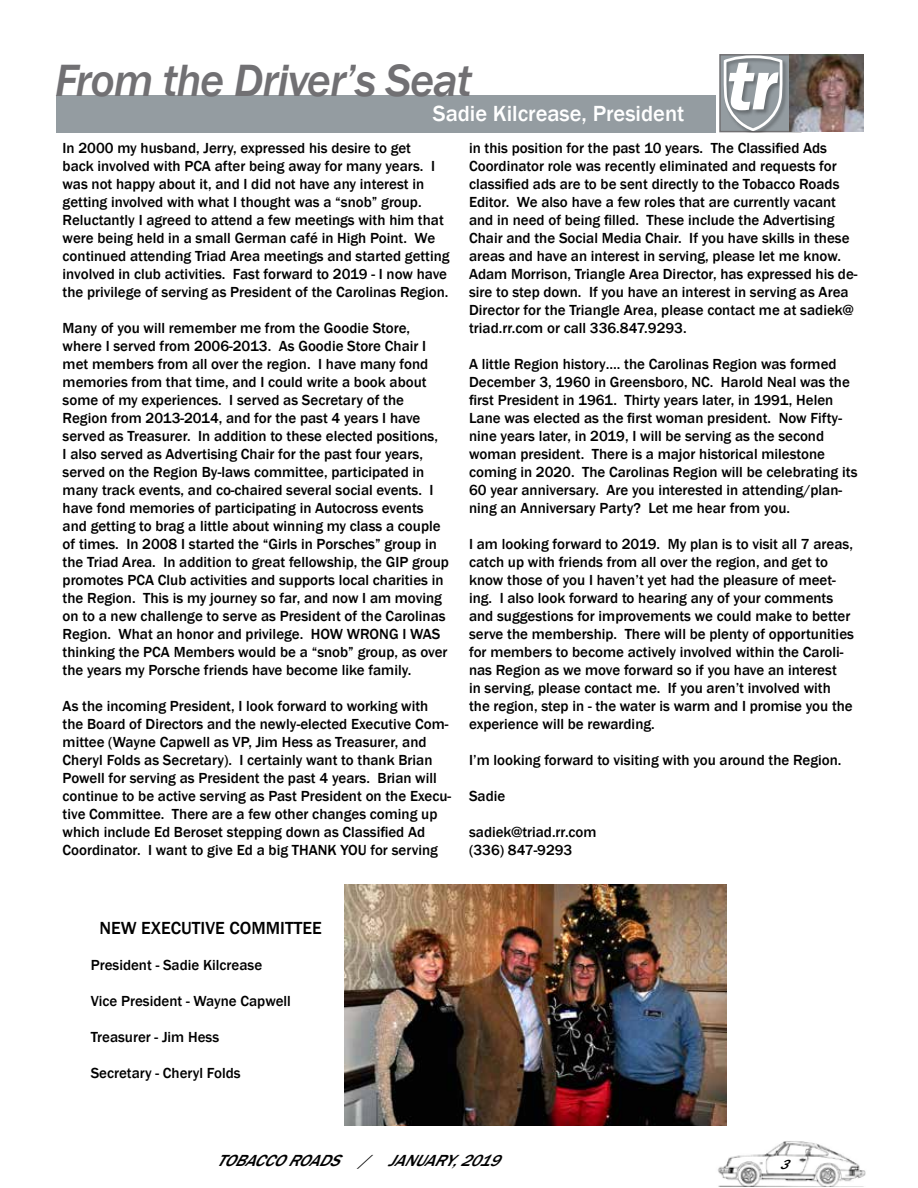
<style>
.page{position:relative;width:918px;height:1188px;background:#fff}
.page>*{position:absolute;margin:0;border:0;box-sizing:border-box;transform-origin:0 0}
.t1{font:italic 500 46.5px "Franklin Gothic";letter-spacing:-.025em;color:#717073}
.t2{font:500 22.5px "Franklin Gothic";color:#fff}
.t3{font:500 18px "Franklin Gothic";color:#000}
.t4{font:italic 500 16.5px "Franklin Gothic";color:#000}
.t5{font:500 15px/18px "Franklin Gothic";color:#000}
.t6{font:italic 500 13.5px "Franklin Gothic";color:#000}
</style>
<div class="page">
<img style="left:718px;top:1141px;width:148px;height:45px">
<div style="left:56px;top:95px;width:660px;height:37px;background:#949ca1"></div>
<svg style="left:719px;top:54px;width:3px;height:78px"></svg>
<img style="left:784px;top:54px;width:80px;height:78px">
<svg style="left:722px;top:54px;width:62px;height:78px"></svg>
<img style="left:344px;top:885px;width:383px;height:241px">
<h1 class="t1" style="left:55px;top:52px;width:419px">From the Driver’s Seat</h1>
<h2 class="t2" style="left:433px;top:100px;width:253px">Sadie Kilcrease, President</h2>
<p class="t5" style="left:63px;top:139px;width:389px">In 2000 my husband, Jerry, expressed his desire to get<br>back involved with PCA after being away for many years. I was not happy about it, and I did not have any interest in getting involved with what I thought was a “snob” group.<br>Reluctantly I agreed to attend a few meetings with him that were being held in a small German café in High Point. We continued attending Triad Area meetings and started getting involved in club activities. Fast forward to 2019 - I now have the privilege of serving as President of the Carolinas Region.</p>
<p class="t5" style="left:63px;top:319px;width:388px">Many of you will remember me from the Goodie Store, where I served from 2006-2013. As Goodie Store Chair I met members from all over the region. I have many fond memories from that time, and I could write a book about some of my experiences. I served as Secretary of the Region from 2013-2014, and for the past 4 years I have served as Treasurer. In addition to these elected positions,<br>I also served as Advertising Chair for the past four years, served on the Region By-laws committee, participated in many track events, and co-chaired several social events. I have fond memories of participating in Autocross events and getting to brag a little about winning my class a couple of times. In 2008 I started the “Girls in Porsches” group in the Triad Area. In addition to great fellowship, the GIP group promotes PCA Club activities and supports local charities in the Region. This is my journey so far, and now I am moving on to a new challenge to serve as President of the Carolinas Region. What an honor and privilege. HOW WRONG I WAS thinking the PCA Members would be a “snob” group, as over the years my Porsche friends have become like family.</p>
<p class="t5" style="left:63px;top:697px;width:390px">As the incoming President, I look forward to working with the Board of Directors and the newly-elected Executive Com&shy;mittee (Wayne Capwell as VP, Jim Hess as Treasurer, and Cheryl Folds as Secretary). I certainly want to thank Brian Powell for serving as President the past 4 years. Brian will continue to be active serving as Past President on the Execu&shy;tive Committee. There are a few other changes coming up which include Ed Beroset stepping down as Classified Ad Coordinator. I want to give Ed a big THANK YOU for serving</p>
<p class="t5" style="left:469px;top:139px;width:390px">in this position for the past 10 years. The Classified Ads Coordinator role was recently eliminated and requests for classified ads are to be sent directly to the Tobacco Roads Editor. We also have a few roles that are currently vacant and in need of being filled. These include the Advertising Chair and the Social Media Chair. If you have skills in these areas and have an interest in serving, please let me know.<br>Adam Morrison, Triangle Area Director, has expressed his de&shy;sire to step down. If you have an interest in serving as Area Director for the Triangle Area, please contact me at sadiek@ triad.rr.com or call 336.847.9293.</p>
<p class="t5" style="left:469px;top:355px;width:390px">A little Region history…. the Carolinas Region was formed December 3, 1960 in Greensboro, NC. Harold Neal was the first President in 1961. Thirty years later, in 1991, Helen Lane was elected as the first woman president. Now Fifty&shy;nine years later, in 2019, I will be serving as the second woman president. There is a major historical milestone coming in 2020. The Carolinas Region will be celebrating its 60 year anniversary. Are you interested in attending/plan&shy;ning an Anniversary Party? Let me hear from you.</p>
<p class="t5" style="left:469px;top:535px;width:386px">I am looking forward to 2019. My plan is to visit all 7 areas, catch up with friends from all over the region, and get to know those of you I haven’t yet had the pleasure of meet&shy;ing. I also look forward to hearing any of your comments and suggestions for improvements we could make to better serve the membership. There will be plenty of opportunities for members to become actively involved within the Caroli&shy;nas Region as we move forward so if you have an interest<br>in serving, please contact me. If you aren’t involved with the region, step in - the water is warm and I promise you the experience will be rewarding.</p>
<p class="t5" style="left:469px;top:751px;width:374px">I’m looking forward to visiting with you around the Region.</p>
<p class="t5" style="left:469px;top:787px;width:38px">Sadie</p>
<p class="t5" style="left:469px;top:823px;width:129px">sadiek@triad.rr.com (336) 847-9293</p>
<p class="t3" style="left:100px;top:917px;width:224px">NEW EXECUTIVE COMMITTEE</p>
<p class="t5" style="left:91px;top:956px;width:173px">President - Sadie Kilcrease</p>
<p class="t5" style="left:91px;top:992px;width:202px">Vice President - Wayne Capwell</p>
<p class="t5" style="left:91px;top:1028px;width:130px">Treasurer - Jim Hess</p>
<p class="t5" style="left:91px;top:1064px;width:152px">Secretary - Cheryl Folds</p>
<p class="t4" style="left:216px;top:1151px;width:296px">TOBACCOROADS / JANUARY,2019</p>
<p class="t6" style="left:780px;top:1156px;width:19px">3</p>
</div>
